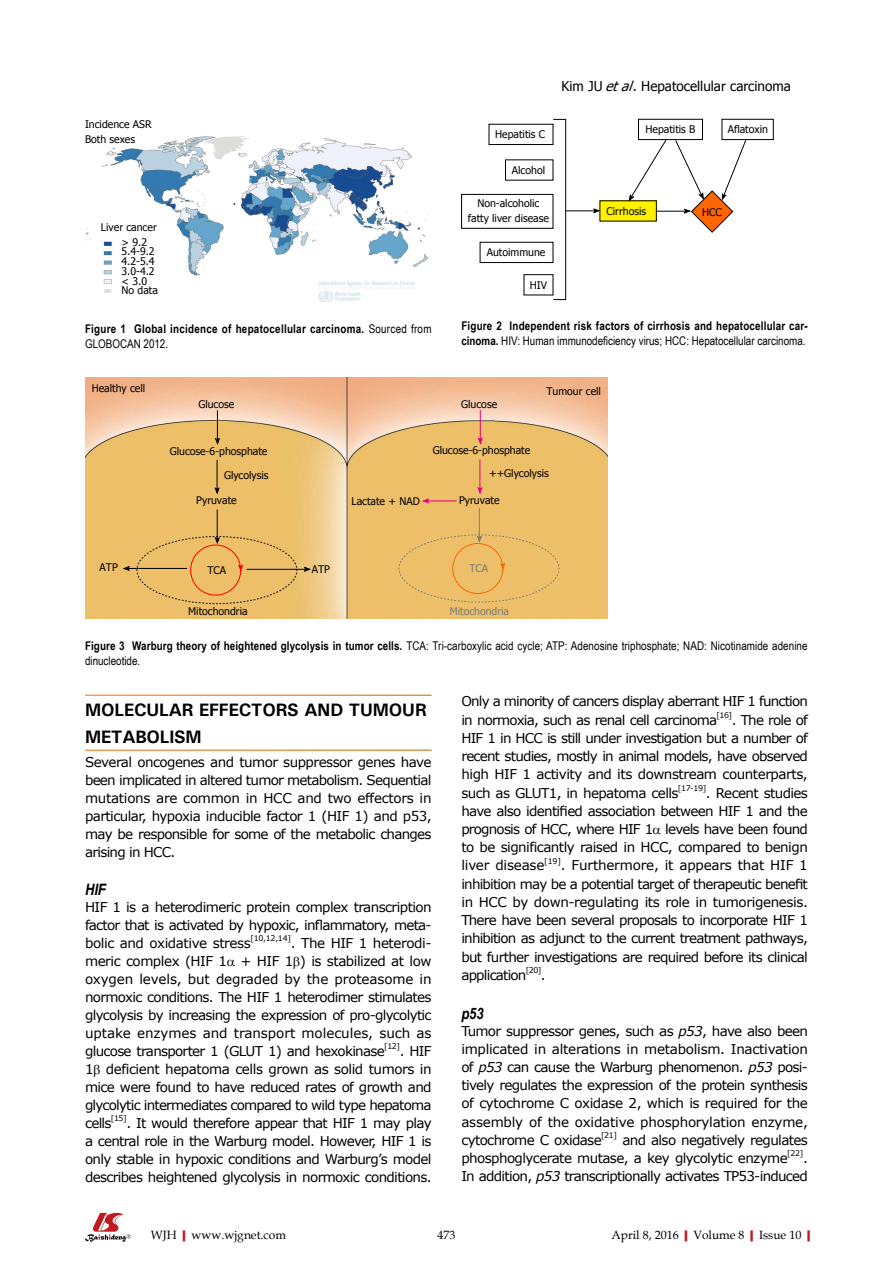
<style>
.page{position:relative;width:893px;height:1263px;background:#fff}
.page>*{position:absolute;margin:0;border:0;box-sizing:border-box;transform-origin:0 0}
.t1{font:700 18px/27px "Univers";letter-spacing:-.01em;color:#000}
.t2{font:italic 700 15.75px "Arial Narrow";color:#000}
.t3{font:13.5px/18px "Verdana";letter-spacing:-.055em;color:#000;text-align:justify}
.t4{font:13.5px "Tahoma";color:#000}
.t5{font:700 12px/15px "Arial Narrow";letter-spacing:.015em;color:#000}
.t6{font:12px/15px "Arial Narrow";letter-spacing:.005em;color:#000}
.t7{font:12px "Book Antiqua";color:#000}
.t8{font:10.5px/9.8px "Tahoma";color:#000}
.t9{font:10.5px "Tahoma";color:#7d7c7d}
.t10{font:7.8px "Verdana";letter-spacing:-.05em;color:#000}
.s1{font-weight:400}
.s2{font-style:italic}
.s3{font-weight:700}
.s4{font-weight:700;color:#c01920}
</style>
<div class="page">
<svg style="left:85px;top:1213px;width:46px;height:29px"></svg>
<img style="left:85px;top:136px;width:344px;height:166px">
<div style="left:489px;top:124px;width:64px;height:21px;border:1px solid #000"></div>
<div style="left:600px;top:201px;width:56px;height:20px;background:#fff100"></div>
<div style="left:638px;top:119px;width:65px;height:21px;border:1px solid #000"></div>
<div style="left:722px;top:119px;width:51px;height:21px;border:1px solid #000"></div>
<div style="left:480px;top:242px;width:73px;height:21px;border:1px solid #000"></div>
<div style="left:524px;top:274px;width:29px;height:21px;border:1px solid #000"></div>
<div style="left:461px;top:194px;width:92px;height:35px;border:1px solid #000"></div>
<div style="left:553px;top:119px;width:13px;height:181px;border:1px solid #000"></div>
<svg style="left:593px;top:208px;width:6px;height:5px"></svg>
<hr style="left:566px;top:211px;width:30px;height:1px;background:#000">
<hr style="left:656px;top:211px;width:30px;height:1px;background:#000">
<svg style="left:629px;top:140px;width:37px;height:61px"></svg>
<svg style="left:675px;top:140px;width:71px;height:93px"></svg>
<img style="left:85px;top:378px;width:522px;height:240px">
<svg style="left:304px;top:567px;width:6px;height:5px"></svg>
<hr style="left:247px;top:569px;width:59px;height:1px;background:#000">
<svg style="left:137px;top:510px;width:160px;height:94px;background:#e8b965"></svg>
<svg style="left:123px;top:566px;width:6px;height:5px"></svg>
<hr style="left:127px;top:568px;width:60px;height:1px;background:#000">
<svg style="left:215px;top:438px;width:5px;height:6px"></svg>
<hr style="left:217px;top:410px;width:1px;height:30px;background:#000">
<svg style="left:215px;top:488px;width:5px;height:6px"></svg>
<hr style="left:217px;top:460px;width:1px;height:30px;background:#000">
<svg style="left:478px;top:438px;width:5px;height:6px"></svg>
<hr style="left:480px;top:410px;width:1px;height:30px;background:#e4007f">
<svg style="left:477px;top:487px;width:5px;height:6px"></svg>
<hr style="left:480px;top:460px;width:1px;height:30px;background:#e4007f">
<svg style="left:423px;top:498px;width:6px;height:5px"></svg>
<hr style="left:427px;top:501px;width:30px;height:1px;background:#e4007f">
<div style="left:399px;top:534px;width:160px;height:68px;background:#edbf69"></div>
<hr style="left:479px;top:508px;width:1px;height:30px;background:#7d7c7d">
<p class="t8" style="left:85px;top:116px;width:68px;line-height:15px">Incidence ASR<br>Both sexes</p>
<p class="t8" style="left:101px;top:221px;width:57px">Liver cancer</p>
<p class="t8" style="left:122px;top:236px;width:38px">&gt; 9.2<br>5.4-9.2<br>4.2-5.4<br>3.0-4.2 &lt; 3.0<br>No data</p>
<p class="t5" style="left:85px;top:320px;width:348px">Figure 1 Global incidence of hepatocellular carcinoma. <span class="s1">Sourced from<br>GLOBOCAN 2012.</span></p>
<p class="t8" style="left:92px;top:382px;width:55px">Healthy cell</p>
<p class="t8" style="left:495px;top:129px;width:52px">Hepatitis C</p>
<p class="t8" style="left:512px;top:165px;width:35px">Alcohol</p>
<p class="t8" style="left:468px;top:195px;width:83px;line-height:15px;text-align:center">Non-alcoholic fatty liver disease</p>
<p class="t8" style="left:487px;top:246px;width:60px">Autoimmune</p>
<p class="t8" style="left:530px;top:280px;width:19px">HIV</p>
<p class="t4" style="left:562px;top:77px;width:231px">Kim JU <span class="s2">etal</span>. Hepatocellular carcinoma</p>
<p class="t8" style="left:645px;top:124px;width:51px">Hepatitis B</p>
<p class="t8" style="left:728px;top:124px;width:42px">Aflatoxin</p>
<p class="t8" style="left:607px;top:206px;width:41px">Cirrhosis</p>
<p class="t8" style="left:702px;top:207px;width:21px">HCC</p>
<p class="t5" style="left:461px;top:318px;width:348px">Figure 2 Independent risk factors of cirrhosis and hepatocellular car&shy;cinoma. <span class="s1">HIV: Human immunodeficiency virus; HCC: Hepatocellular carcinoma.</span></p>
<p class="t8" style="left:546px;top:386px;width:56px">Tumour cell</p>
<p class="t8" style="left:198px;top:399px;width:38px">Glucose</p>
<p class="t8" style="left:170px;top:445px;width:99px">Glucose-6-phosphate</p>
<p class="t8" style="left:224px;top:469px;width:46px">Glycolysis</p>
<p class="t8" style="left:196px;top:495px;width:42px">Pyruvate</p>
<p class="t8" style="left:351px;top:496px;width:70px">Lactate + NAD</p>
<p class="t8" style="left:461px;top:399px;width:38px">Glucose</p>
<p class="t8" style="left:433px;top:445px;width:99px">Glucose-6-phosphate</p>
<p class="t8" style="left:459px;top:495px;width:42px">Pyruvate</p>
<p class="t8" style="left:489px;top:468px;width:61px">++Glycolysis</p>
<p class="t8" style="left:100px;top:562px;width:20px">ATP</p>
<p class="t8" style="left:312px;top:563px;width:20px">ATP</p>
<p class="t8" style="left:188px;top:606px;width:61px">Mitochondria</p>
<p class="t8" style="left:207px;top:565px;width:20px">TCA</p>
<p class="t9" style="left:469px;top:561px;width:20px">TCA</p>
<p class="t9" style="left:450px;top:604px;width:61px">Mitochondria</p>
<p class="t6" style="left:85px;top:638px;width:724px"><span class="s3">Figure 3 Warburg theory of heightened glycolysis in tumor cells.</span> TCA: Tri-carboxylic acid cycle; ATP: Adenosine triphosphate; NAD: Nicotinamide adenine dinucleotide.</p>
<p class="t1" style="left:85px;top:696px;width:343px">MOLECULAR EFFECTORS AND TUMOUR<br>METABOLISM</p>
<p class="t3" style="left:85px;top:753px;width:348px">Several oncogenes and tumor suppressor genes have been implicated in altered tumor metabolism. Sequential mutations are common in HCC and two effectors in particular, hypoxia inducible factor 1 (HIF 1) and p53, may be responsible for some of the metabolic changes arising in HCC.</p>
<p class="t2" style="left:85px;top:878px;width:22px">HIF</p>
<p class="t3" style="left:85px;top:898px;width:348px">HIF 1 is a heterodimeric protein complex transcription factor that is activated by hypoxic, inflammatory, meta&shy;bolic and oxidative stress</p>
<p class="t10" style="left:250px;top:933px;width:42px">[10,12,14]</p>
<p class="t3" style="left:85px;top:934px;width:348px;text-indent:206px">. The HIF 1 heterodi&shy;meric complex (HIF 1 + HIF 1 ) is stabilized at low oxygen levels, but degraded by the proteasome in normoxic con-ditions. The HIF 1 heterodimer stimulates glycolysis by increasing the expression of pro-glycolytic uptake enzy-mes and transport molecules, such as glucose transporter 1 (GLUT 1) and hexokinase</p>
<p class="t10" style="left:384px;top:1041px;width:17px">[12]</p>
<p class="t3" style="left:85px;top:1042px;width:348px;text-indent:315px">. HIF 1 deficient hepatoma cells grown as solid tumors in mice were found to have reduced rates of growth and glycolytic interme-diates compared to wild type hepatoma cells</p>
<p class="t10" style="left:111px;top:1113px;width:17px">[15]</p>
<p class="t3" style="left:85px;top:1114px;width:348px;text-indent:41px">. It would therefore appear that HIF 1 may play a central role in the Warburg model. However, HIF 1 is only stable in hypoxic conditions and Warburg’s model describes heightened glycolysis in normoxic conditions.</p>
<p class="t3" style="left:461px;top:692px;width:348px">Only a minority of cancers display aberrant HIF 1 function in normoxia, such as renal cell carcinoma</p>
<p class="t10" style="left:716px;top:710px;width:17px">[16]</p>
<p class="t3" style="left:461px;top:710px;width:348px;text-indent:270px">. The role of HIF 1 in HCC is still under investigation but a number of recent studies, mostly in animal models, have observed high HIF 1 activity and its downstream counterparts, such as GLUT1, in hepatoma cells</p>
<p class="t10" style="left:678px;top:782px;width:30px">[17-19]</p>
<p class="t3" style="left:461px;top:783px;width:348px;text-indent:245px">. Recent studies have also identified association between HIF 1 and the prognosis of HCC, where HIF 1 levels have been found to be significantly raised in HCC, compared to benign liver disease</p>
<p class="t10" style="left:544px;top:855px;width:18px">[19]</p>
<p class="t3" style="left:461px;top:856px;width:348px;text-indent:99px">. Furthermore, it appears that HIF 1 inhibition may be a potential target of therapeutic benefit in HCC by down-regulating its role in tumorigenesis.<br>There have been several proposals to incorporate HIF 1 inhibition as adjunct to the current treatment pathways, but further investigations are required before its clinical application</p>
<p class="t10" style="left:526px;top:965px;width:17px">[20]</p>
<p class="t3" style="left:541px;top:966px;width:6px">.</p>
<p class="t2" style="left:461px;top:1001px;width:24px">p53</p>
<p class="t3" style="left:461px;top:1021px;width:348px">Tumor suppressor genes, such as <span class="s2">p53</span>, have also been implicated in alterations in metabolism. Inactivation of <span class="s2">p53</span> can cause the Warburg phenomenon. <span class="s2">p53</span> posi&shy;tively regulates the expression of the protein synthesis of cytochrome C oxidase 2, which is required for the assembly of the oxidative phosphorylation enzyme, cytochrome C oxidase</p>
<p class="t10" style="left:601px;top:1130px;width:18px">[21]</p>
<p class="t3" style="left:461px;top:1131px;width:348px;text-indent:161px">and also negatively regulates phosphoglycerate mutase, a key glycolytic enzyme</p>
<p class="t10" style="left:787px;top:1148px;width:18px">[22]</p>
<p class="t3" style="left:461px;top:1149px;width:348px;text-align:right">.<br>In addition, <span class="s2">p53</span> transcriptionally activates TP53-induced</p>
<p class="t7" style="left:151px;top:1226px;width:137px">WJH<span class="s4">|</span>www.wjgnet.com</p>
<p class="t7" style="left:437px;top:1226px;width:19px">473</p>
<p class="t7" style="left:611px;top:1226px;width:206px">April 8, 2016<span class="s4">|</span>Volume 8<span class="s4">|</span>Issue 10<span class="s4">|</span></p>
</div>
